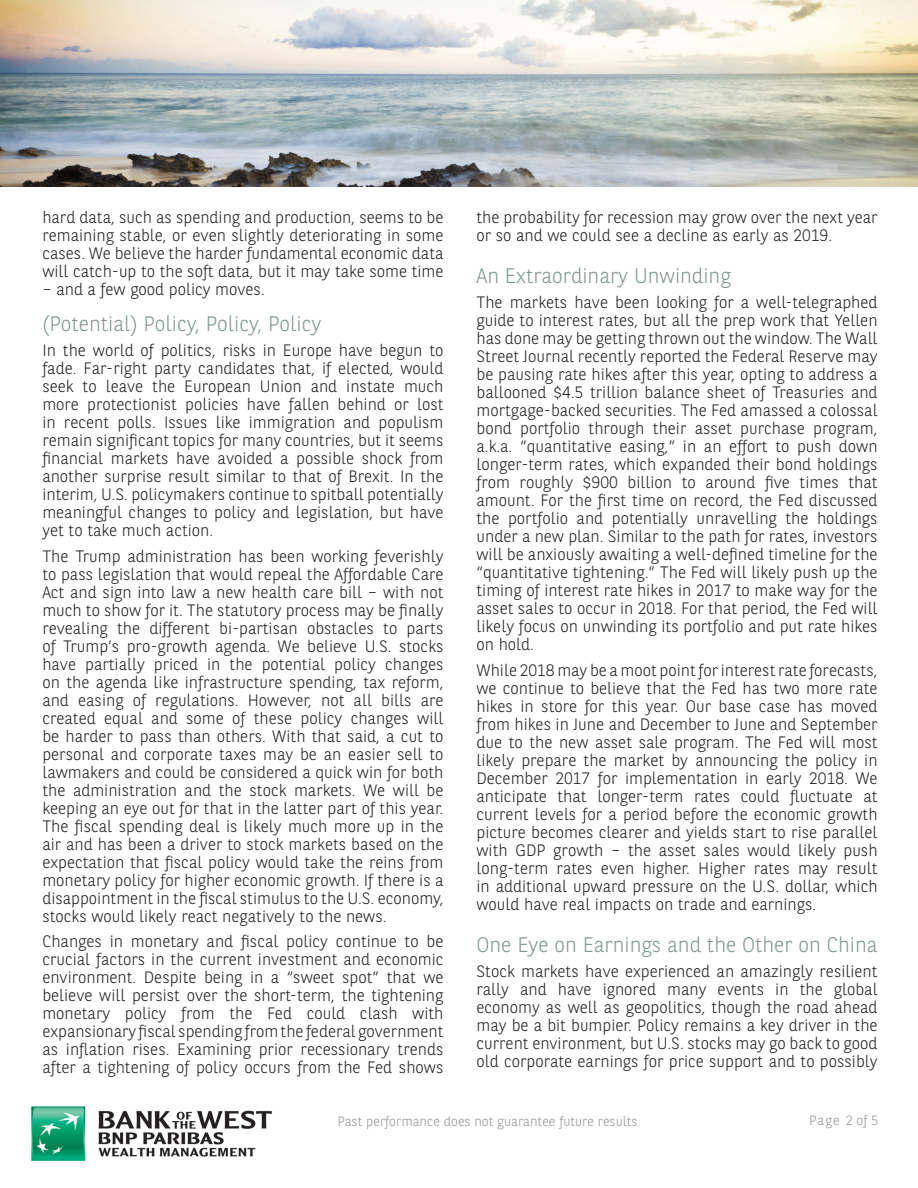
<style>
.page{position:relative;width:918px;height:1188px;background:#fff}
.page>*{position:absolute;margin:0;border:0;box-sizing:border-box;transform-origin:0 0}
.t1{font:300 21px "BNPP Sans";color:#81978f}
.t2{font:300 16.5px/18px "BNPP Sans";color:#231f20;text-align:justify}
.t3{font:300 13.5px "BNPP Sans";color:#939598}
</style>
<div class="page">
<img style="left:31px;top:1106px;width:241px;height:55px">
<img style="left:0;top:0;width:918px;height:187px">
<p class="t2" style="left:42px;top:207px;width:403px">hard data, such as spending and production, seems to be remaining stable, or even slightly deteriorating in some cases. We believe the harder fundamental economic data will catch-up to the soft data, but it may take some time</p>
<p class="t2" style="left:42px;top:279px;width:224px">– and a few good policy moves.</p>
<p class="t1" style="left:42px;top:309px;width:281px">(Potential) Policy, Policy, Policy</p>
<p class="t2" style="left:42px;top:341px;width:403px">In the world of politics, risks in Europe have begun to fade. Far-right party candidates that, if elected, would seek to leave the European Union and instate much more protectionist policies have fallen behind or lost in recent polls. Issues like immigration and populism remain significant topics for many countries, but it seems financial markets have avoided a possible shock from another surprise result similar to that of Brexit. In the interim, U.S. policymakers continue to spitball potentially meaningful changes to policy and legislation, but have yet to take much action.</p>
<p class="t2" style="left:42px;top:546px;width:403px">The Trump administration has been working feverishly to pass legislation that would repeal the Affordable Care Act and sign into law a new health care bill – with not much to show for it. The statutory process may be finally revealing the different bi-partisan obstacles to parts of Trump’s pro-growth agenda. We believe U.S. stocks have partially priced in the potential policy changes on the agenda like infrastructure spending, tax reform, and easing of regulations. However, not all bills are created equal and some of these policy changes will be harder to pass than others. With that said, a cut to personal and corporate taxes may be an easier sell to lawmakers and could be considered a quick win for both the administration and the stock markets. We will be keeping an eye out for that in the latter part of this year.<br>The fiscal spending deal is likely much more up in the air and has been a driver to stock markets based on the expectation that fiscal policy would take the reins from monetary policy for higher economic growth. If there is a disappointment in the fiscal stimulus to the U.S. economy, stocks would likely react negatively to the news.</p>
<p class="t2" style="left:42px;top:932px;width:403px">Changes in monetary and fiscal policy continue to be crucial factors in the current investment and economic environment. Despite being in a “sweet spot” that we believe will persist over the short-term, the tightening monetary policy from the Fed could clash with expansionary fiscal spending from the federal government as inflation rises. Examining prior recessionary trends after a tightening of policy occurs from the Fed shows</p>
<p class="t2" style="left:477px;top:207px;width:403px">the probability for recession may grow over the next year or so and we could see a decline as early as 2019.</p>
<p class="t1" style="left:477px;top:261px;width:256px">An Extraordinary Unwinding</p>
<p class="t2" style="left:477px;top:293px;width:403px">The markets have been looking for a well-telegraphed guide to interest rates, but all the prep work that Yellen has done may be getting thrown out the window. The Wall Street Journal recently reported the Federal Reserve may be pausing rate hikes after this year, opting to address a ballooned $4.5 trillion balance sheet of Treasuries and mortgage-backed securities. The Fed amassed a colossal bond portfolio through their asset purchase program, a.k.a. “quantitative easing,” in an effort to push down longer-term rates, which expanded their bond holdings from roughly $900 billion to around five times that amount. For the first time on record, the Fed discussed the portfolio and potentially unravelling the holdings under a new plan. Similar to the path for rates, investors will be anxiously awaiting a well-defined timeline for the “quantitative tightening.” The Fed will likely push up the timing of interest rate hikes in 2017 to make way for the asset sales to occur in 2018. For that period, the Fed will likely focus on unwinding its portfolio and put rate hikes on hold.</p>
<p class="t2" style="left:477px;top:660px;width:403px">While 2018 may be a moot point for interest rate forecasts, we continue to believe that the Fed has two more rate hikes in store for this year. Our base case has moved from hikes in June and December to June and September due to the new asset sale program. The Fed will most likely prepare the market by announcing the policy in December 2017 for implementation in early 2018. We anticipate that longer-term rates could fluctuate at current levels for a period before the economic growth picture becomes clearer and yields start to rise parallel with GDP growth – the asset sales would likely push long-term rates even higher. Higher rates may result in additional upward pressure on the U.S. dollar, which would have real impacts on trade and earnings.</p>
<p class="t1" style="left:477px;top:930px;width:403px">One Eye on Earnings and the Other on China</p>
<p class="t2" style="left:477px;top:962px;width:403px">Stock markets have experienced an amazingly resilient rally and have ignored many events in the global economy as well as geopolitics, though the road ahead may be a bit bumpier. Policy remains a key driver in the current environment, but U.S. stocks may go back to good old corporate earnings for price support and to possibly</p>
<p class="t3" style="left:338px;top:1112px;width:302px">Past performance does not guarantee future results</p>
<p class="t3" style="left:809px;top:1111px;width:71px">Page 2 of 5</p>
</div>
